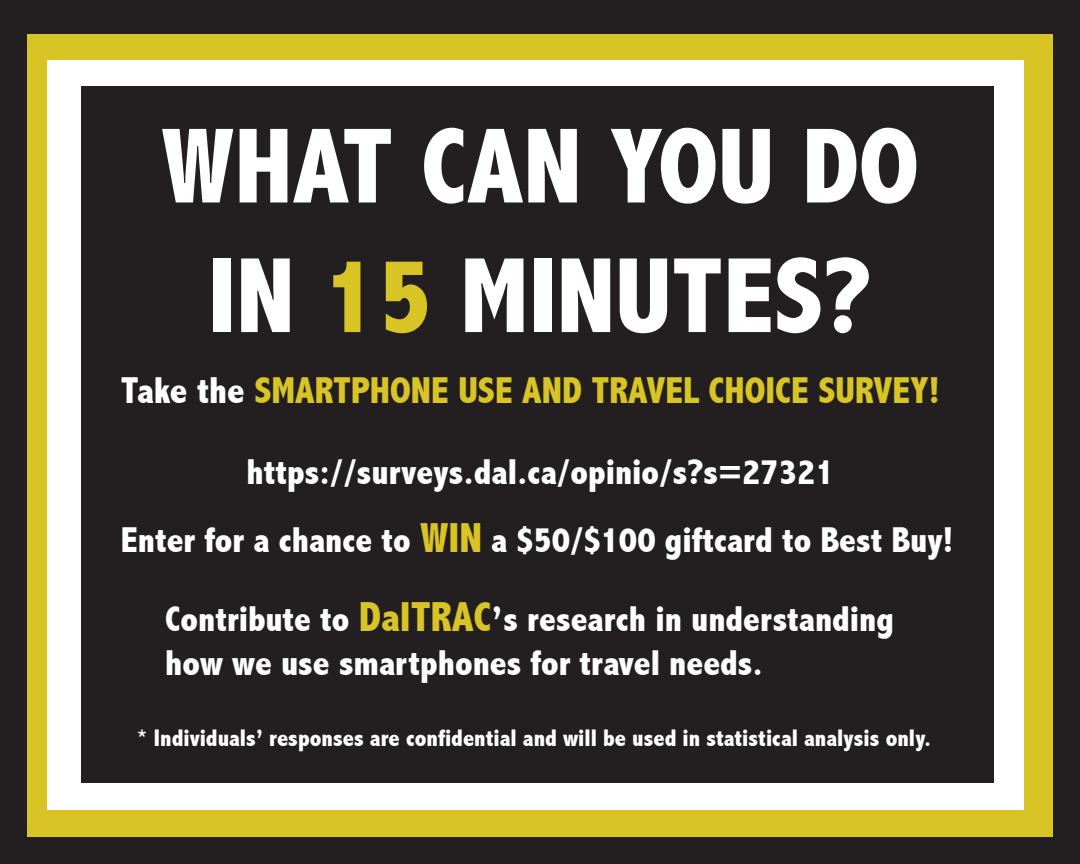
<style>
.page{position:relative;width:1080px;height:864px;background:#231f20}
.page>*{position:absolute;margin:0;border:0;box-sizing:border-box;transform-origin:0 0}
.t1{font:800 condensed 108px/129.6px "Abadi";color:#fff;text-align:center}
.t2{font:800 condensed 37.5px "Abadi";color:#d8c424}
.t3{font:800 condensed 36px/43.2px "Abadi";color:#fff}
.t4{font:800 condensed 24px "Abadi";color:#fff}
.s1{color:#d8c424}
.s2{color:#fff}
.s3{font-size:42px;color:#d8c424}
</style>
<div class="page">
<div style="left:27px;top:35px;width:1026px;height:802px;background:#d8c424"></div>
<div style="left:48px;top:60px;width:976px;height:750px;background:#fff"></div>
<div style="left:81px;top:86px;width:913px;height:697px;background:#231f20"></div>
<p class="t1" style="left:161px;top:102px;width:759px">WHAT CAN YOU DO<br>IN <span class="s1">15</span> MINUTES?</p>
<p class="t2" style="left:121px;top:369px;width:820px"><span class="s2">Take the</span> SMARTPHONE USE AND TRAVEL CHOICE SURVEY!</p>
<p class="t3" style="left:247px;top:450px;width:589px">https://surveys.dal.ca/opinio/s?s=27321</p>
<p class="t3" style="left:121px;top:518px;width:834px">Enter for a chance to <span class="s3">WIN</span> a $50/$100 giftcard to Best Buy!</p>
<p class="t3" style="left:165px;top:598px;width:730px">Contribute to <span class="s3">DalTRAC</span>’s research in understanding how we use smartphones for travel needs.</p>
<p class="t4" style="left:137px;top:724px;width:796px">* Individuals’ responses are confidential and will be used in statistical analysis only.</p>
</div>
